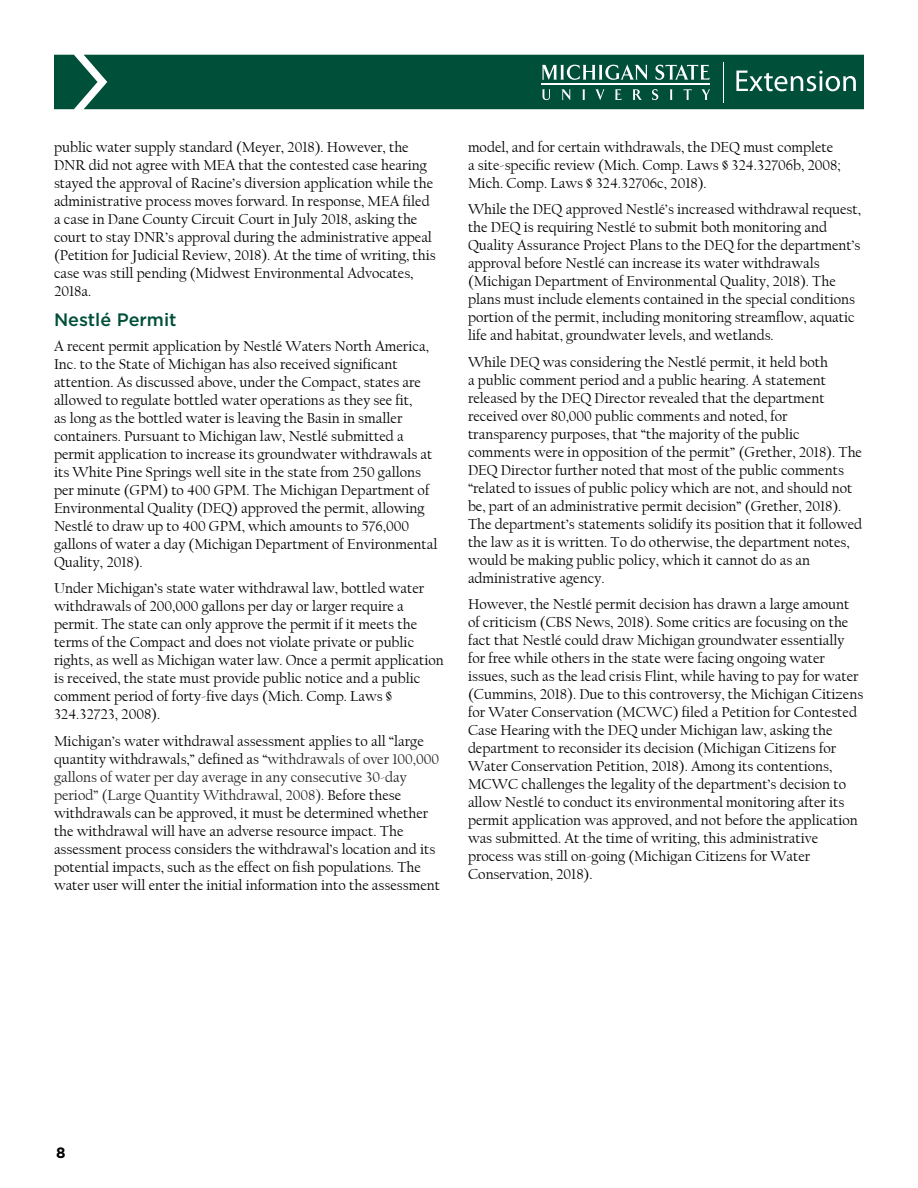
<style>
.page{position:relative;width:918px;height:1188px;background:#fff}
.page>*{position:absolute;margin:0;border:0;box-sizing:border-box;transform-origin:0 0}
.Subhead2_Wht_paper{font:500 18px "Gotham";color:#004f39}
.Text-White_paper{font:15px/18px "Californian FB";color:#000}
.t1{font:700 15px "Gotham";color:#000}
.s1{color:#212121}
</style>
<div class="page">
<div style="left:54px;top:55px;width:810px;height:54px;background:#004f39"></div>
<svg style="left:542px;top:89px;width:8px;height:11px"></svg>
<svg style="left:561px;top:89px;width:10px;height:11px"></svg>
<svg style="left:582px;top:89px;width:3px;height:11px"></svg>
<svg style="left:595px;top:89px;width:10px;height:11px"></svg>
<svg style="left:615px;top:89px;width:7px;height:11px"></svg>
<svg style="left:633px;top:89px;width:9px;height:11px"></svg>
<svg style="left:652px;top:89px;width:6px;height:11px"></svg>
<svg style="left:670px;top:89px;width:3px;height:11px"></svg>
<svg style="left:684px;top:89px;width:8px;height:11px"></svg>
<svg style="left:701px;top:89px;width:9px;height:11px"></svg>
<svg style="left:542px;top:64px;width:105px;height:16px"></svg>
<svg style="left:655px;top:64px;width:55px;height:16px"></svg>
<hr style="left:542px;top:83px;width:168px;height:2px;background:#fff">
<svg style="left:736px;top:71px;width:120px;height:20px"></svg>
<hr style="left:723px;top:62px;width:1px;height:41px;background:#fff">
<p class="Text-White_paper" style="left:54px;top:138px;width:383px">public water supply standard (Meyer, 2018). However, the DNR did not agree with MEA that the contested case hearing stayed the approval of Racine’s diversion application while the administrative process moves forward. In response, MEA filed a case in Dane County Circuit Court in July 2018, asking the court to stay DNR’s approval during the administrative appeal (Petition for Judicial Review, 2018). At the time of writing, this case was still pending (Midwest Environmental Advocates, 2018a.</p>
<p class="Subhead2_Wht_paper" style="left:54px;top:308px;width:124px">Nestlé Permit</p>
<p class="Text-White_paper" style="left:54px;top:337px;width:385px">A recent permit application by Nestlé Waters North America, Inc. to the State of Michigan has also received significant attention. As discussed above, under the Compact, states are allowed to regulate bottled water operations as they see fit,<br>as long as the bottled water is leaving the Basin in smaller containers. Pursuant to Michigan law, Nestlé submitted a permit application to increase its groundwater withdrawals at its White Pine Springs well site in the state from 250 gallons per minute (GPM) to 400 GPM. The Michigan Department of Environmental Quality (DEQ) approved the permit, allowing Nestlé to draw up to 400 GPM, which amounts to 576,000 gallons of water a day (Michigan Department of Environmental Quality, 2018).</p>
<p class="Text-White_paper" style="left:54px;top:580px;width:391px">Under Michigan’s state water withdrawal law, bottled water withdrawals of 200,000 gallons per day or larger require a permit. The state can only approve the permit if it meets the terms of the Compact and does not violate private or public rights, as well as Michigan water law. Once a permit application is received, the state must provide public notice and a public comment period of forty-five days (Mich. Comp. Laws § 324.32723, 2008).</p>
<p class="Text-White_paper" style="left:54px;top:732px;width:388px">Michigan’s water withdrawal assessment applies to all “large quantity withdrawals,” defined as “<span class="s1">withdrawals of over 100,000 gallons of water per day average in any consecutive 30-day period” (Large Quantity Withdrawal, 2008).</span> Before these withdrawals can be approved, it must be determined whether the withdrawal will have an adverse resource impact. The assessment process considers the withdrawal’s location and its potential impacts, such as the effect on fish populations. The water user will enter the initial information into the assessment</p>
<p class="Text-White_paper" style="left:468px;top:138px;width:374px">model, and for certain withdrawals, the DEQ must complete a site-specific review (Mich. Comp. Laws § 324.32706b, 2008;<br>Mich. Comp. Laws § 324.32706c, 2018).</p>
<p class="Text-White_paper" style="left:468px;top:201px;width:395px">While the DEQ approved Nestlé’s increased withdrawal request, the DEQ is requiring Nestlé to submit both monitoring and Quality Assurance Project Plans to the DEQ for the department’s approval before Nestlé can increase its water withdrawals (Michigan Department of Environmental Quality, 2018). The plans must include elements contained in the special conditions portion of the permit, including monitoring streamflow, aquatic life and habitat, groundwater levels, and wetlands.</p>
<p class="Text-White_paper" style="left:468px;top:353px;width:396px">While DEQ was considering the Nestlé permit, it held both<br>a public comment period and a public hearing. A statement released by the DEQ Director revealed that the department received over 80,000 public comments and noted, for transparency purposes, that “the majority of the public comments were in opposition of the permit” (Grether, 2018). The DEQ Director further noted that most of the public comments “related to issues of public policy which are not, and should not be, part of an administrative permit decision” (Grether, 2018).<br>The department’s statements solidify its position that it followed the law as it is written. To do otherwise, the department notes, would be making public policy, which it cannot do as an administrative agency.</p>
<p class="Text-White_paper" style="left:468px;top:596px;width:397px">However, the Nestlé permit decision has drawn a large amount of criticism (CBS News, 2018). Some critics are focusing on the fact that Nestlé could draw Michigan groundwater essentially for free while others in the state were facing ongoing water issues, such as the lead crisis Flint, while having to pay for water (Cummins, 2018). Due to this controversy, the Michigan Citizens for Water Conservation (MCWC) filed a Petition for Contested Case Hearing with the DEQ under Michigan law, asking the department to reconsider its decision (Michigan Citizens for Water Conservation Petition, 2018). Among its contentions, MCWC challenges the legality of the department’s decision to allow Nestlé to conduct its environmental monitoring after its permit application was approved, and not before the application was submitted. At the time of writing, this administrative process was still on-going (Michigan Citizens for Water Conservation, 2018).</p>
<p class="t1" style="left:56px;top:1143px;width:11px">8</p>
</div>
